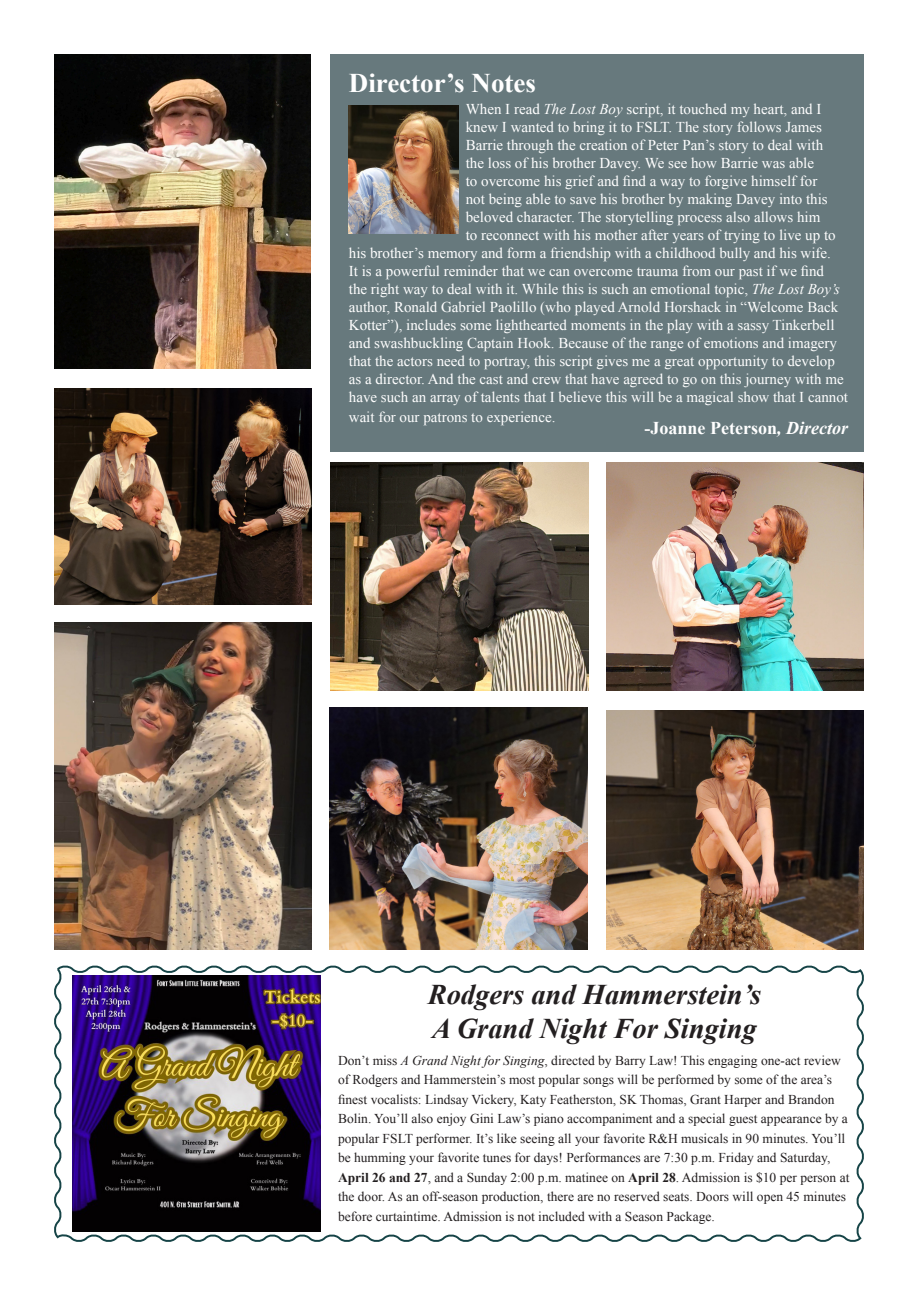
<style>
.page{position:relative;width:918px;height:1296px;background:#fff}
.page>*{position:absolute;margin:0;border:0;box-sizing:border-box;transform-origin:0 0}
.t1{font:italic 700 28.5px/34.2px "Times New Roman";color:#231f20}
.t2{font:700 27px "Times New Roman";color:#fff}
.t3{font:700 18px "Times New Roman";color:#fff}
.t4{font:15px "Times New Roman";color:#fff}
.t5{font:13.5px/19.5px "Times New Roman";color:#231f20}
.s1{font-style:italic}
.s2{font-weight:700}
</style>
<div class="page">
<div style="left:330px;top:54px;width:534px;height:397px;background:#67797d"></div>
<svg style="left:54px;top:965px;width:810px;height:277px"></svg>
<img style="left:72px;top:976px;width:249px;height:256px">
<img style="left:349px;top:105px;width:110px;height:128px">
<img style="left:606px;top:462px;width:258px;height:228px">
<img style="left:330px;top:462px;width:258px;height:228px">
<img style="left:330px;top:707px;width:258px;height:242px">
<img style="left:54px;top:54px;width:257px;height:314px">
<img style="left:54px;top:622px;width:258px;height:327px">
<img style="left:54px;top:388px;width:258px;height:216px">
<img style="left:606px;top:710px;width:258px;height:239px">
<p class="t2" style="left:349px;top:65px;width:189px">Director’s Notes</p>
<p class="t4" style="left:466px;top:99px;width:357px">When I read <span class="s1">The Lost Boy</span> script, it touched my heart, and I</p>
<p class="t4" style="left:466px;top:117px;width:358px">knew I wanted to bring it to FSLT. The story follows James</p>
<p class="t4" style="left:466px;top:135px;width:359px">Barrie through the creation of Peter Pan’s story to deal with</p>
<p class="t4" style="left:466px;top:153px;width:350px">the loss of his brother Davey. We see how Barrie was able</p>
<p class="t4" style="left:466px;top:171px;width:353px">to overcome his grief and find a way to forgive himself for</p>
<p class="t4" style="left:466px;top:189px;width:364px">not being able to save his brother by making Davey into this</p>
<p class="t4" style="left:466px;top:207px;width:356px">beloved character. The storytelling process also allows him</p>
<p class="t4" style="left:466px;top:225px;width:371px">to reconnect with his mother after years of trying to live up to</p>
<p class="t4" style="left:349px;top:243px;width:484px">his brother’s memory and form a friendship with a childhood bully and his wife.</p>
<p class="t4" style="left:349px;top:261px;width:477px">It is a powerful reminder that we can overcome trauma from our past if we find</p>
<p class="t4" style="left:349px;top:279px;width:493px">the right way to deal with it. While this is such an emotional topic, <span class="s1">The Lost Boy’s</span></p>
<p class="t4" style="left:349px;top:297px;width:491px">author, Ronald Gabriel Paolillo (who played Arnold Horshack in “Welcome Back</p>
<p class="t4" style="left:349px;top:315px;width:487px">Kotter”), includes some lighthearted moments in the play with a sassy Tinkerbell</p>
<p class="t4" style="left:349px;top:333px;width:490px">and swashbuckling Captain Hook. Because of the range of emotions and imagery</p>
<p class="t4" style="left:349px;top:351px;width:488px">that the actors need to portray, this script gives me a great opportunity to develop</p>
<p class="t4" style="left:349px;top:369px;width:496px">as a director. And the cast and crew that have agreed to go on this journey with me</p>
<p class="t4" style="left:349px;top:387px;width:501px">have such an array of talents that I believe this will be a magical show that I cannot</p>
<p class="t4" style="left:349px;top:407px;width:208px">wait for our patrons to experience.</p>
<p class="t3" style="left:645px;top:416px;width:205px">-Joanne Peterson<span class="s1">, Director</span></p>
<p class="t1" style="left:428px;top:976px;width:335px">Rodgers and Hammerstein’s<br>A Grand Night For Singing</p>
<p class="t5" style="left:338px;top:1050px;width:513px">Don’t miss <span class="s1">A Grand Night for Singing</span>, directed by Barry Law! This engaging one-act review of Rodgers and Hammerstein’s most popular songs will be performed by some of the area’s finest vocalists: Lindsay Vickery, Katy Featherston, SK Thomas, Grant Harper and Brandon Bolin. You’ll also enjoy Gini Law’s piano accompaniment and a special guest appearance by a popular FSLT performer. It’s like seeing all your favorite R&amp;H musicals in 90 minutes. You’ll be humming your favorite tunes for days! Performances are 7:30 p.m. Friday and Saturday, <span class="s2">April 26 and 27</span>, and a Sunday 2:00 p.m. matinee on <span class="s2">April 28</span>. Admission is $10 per person at the door. As an off-season production, there are no reserved seats. Doors will open 45 minutes before curtaintime. Admission is not included with a Season Package.</p>
</div>
